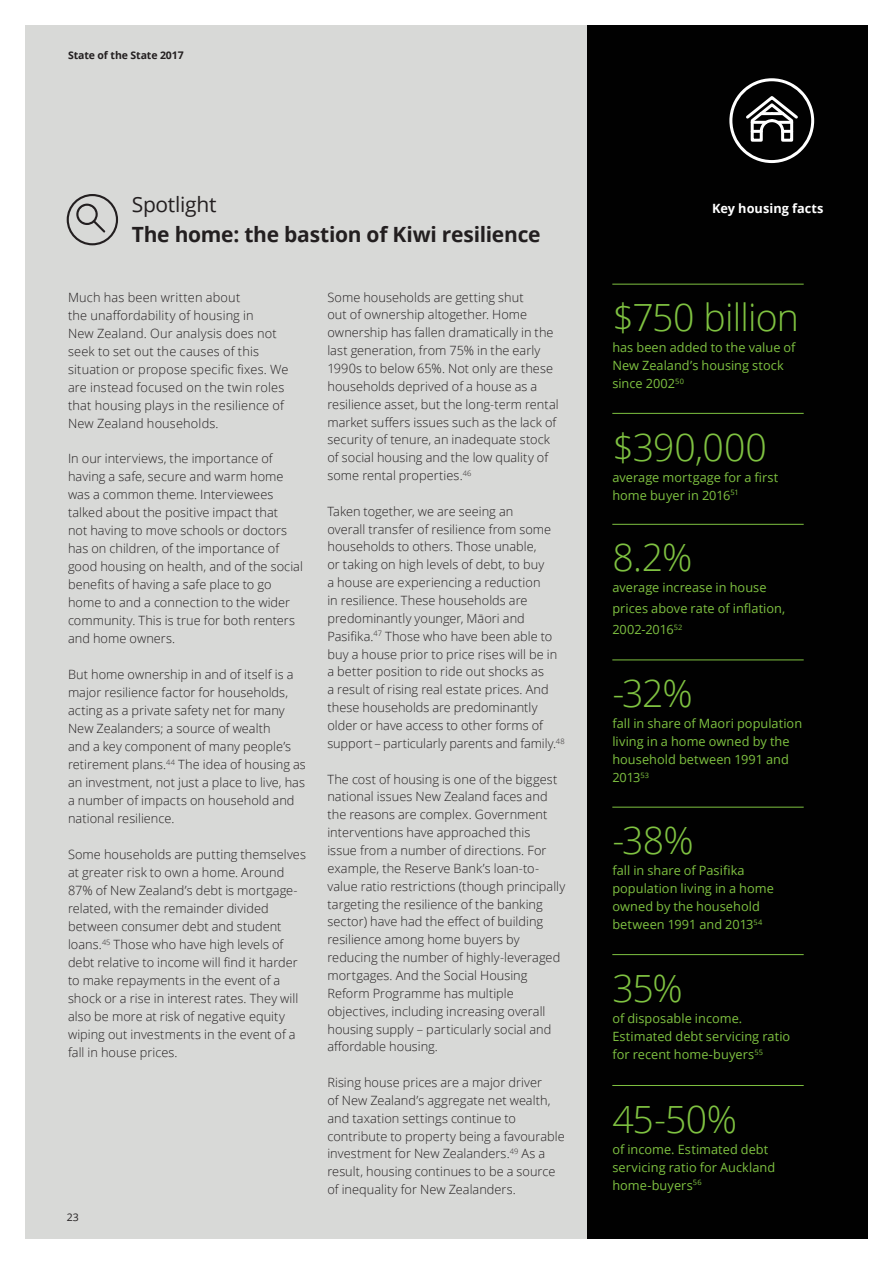
<style>
.page{position:relative;width:893px;height:1263px;background:#fff}
.page>*{position:absolute;margin:0;border:0;box-sizing:border-box;transform-origin:0 0}
.Body_copy__white_8_5{font:300 37.5px "Open Sans";letter-spacing:-.02em;color:#7fc241}
.Small_heading_bold{font:700 21px/30px "Open Sans";letter-spacing:-.015em;color:#231f20}
.Body_copy__8_5_12pt{font:300 12.75px/17.9px "Open Sans";letter-spacing:.005em;color:#231f20}
.Body_copy__white_8_5-2{font:12.75px/18px "Open Sans";letter-spacing:.005em;color:#7fc241}
.Body_copy__8_5_12pt-2{font:700 12.75px "Open Sans";letter-spacing:.005em;color:#fff}
.t1{font:700 10.5px "Open Sans";letter-spacing:-.01em;color:#231f20}
.t2{font:10.5px "Open Sans";color:#231f20}
.s1{font-weight:400}
</style>
<div class="page">
<div style="left:26px;top:25px;width:841px;height:1213px;background:#d8d9d7"></div>
<div style="left:587px;top:25px;width:280px;height:1213px;background:#010101"></div>
<svg style="left:729px;top:78px;width:85px;height:85px"></svg>
<hr style="left:778px;top:121px;width:14px;height:3px;background:#fff">
<hr style="left:612px;top:413px;width:192px;height:1px;background:#7fc241">
<hr style="left:612px;top:659px;width:192px;height:1px;background:#7fc241">
<hr style="left:612px;top:807px;width:192px;height:1px;background:#7fc241">
<hr style="left:612px;top:954px;width:192px;height:1px;background:#7fc241">
<hr style="left:612px;top:1085px;width:192px;height:1px;background:#7fc241">
<hr style="left:612px;top:284px;width:192px;height:1px;background:#7fc241">
<hr style="left:612px;top:524px;width:192px;height:1px;background:#7fc241">
<svg style="left:67px;top:194px;width:51px;height:51px"></svg>
<p class="t1" style="left:68px;top:48px;width:117px">State of the State 2017</p>
<p class="Small_heading_bold" style="left:132px;top:188px;width:410px"><span class="s1">Spotlight<br></span>The home: the bastion of Kiwi resilience</p>
<p class="Body_copy__8_5_12pt-2" style="left:712px;top:199px;width:113px">Key housing facts</p>
<p class="Body_copy__8_5_12pt" style="left:68px;top:288px;width:222px">Much has been written about<br>the unaffordability of housing in<br>New Zealand. Our analysis does not seek to set out the causes of this situation or propose specific fixes. We are instead focused on the twin roles that housing plays in the resilience of New Zealand households.</p>
<p class="Body_copy__8_5_12pt" style="left:68px;top:449px;width:236px">In our interviews, the importance of having a safe, secure and warm home was a common theme. Interviewees talked about the positive impact that<br>not having to move schools or doctors has on children, of the importance of good housing on health, and of the social benefits of having a safe place to go home to and a connection to the wider community. This is true for both renters and home owners.</p>
<p class="Body_copy__8_5_12pt" style="left:68px;top:665px;width:239px">But home ownership in and of itself is a major resilience factor for households, acting as a private safety net for many New Zealanders; a source of wealth<br>and a key component of many people’s retirement plans.<sup>44</sup> The idea of housing as an investment, not just a place to live, has a number of impacts on household and national resilience.</p>
<p class="Body_copy__8_5_12pt" style="left:68px;top:845px;width:239px">Some households are putting themselves at greater risk to own a home. Around 87% of New Zealand’s debt is mortgage&shy;related, with the remainder divided between consumer debt and student loans.<sup>45</sup> Those who have high levels of debt relative to income will find it harder to make repayments in the event of a shock or a rise in interest rates. They will also be more at risk of negative equity wiping out investments in the event of a fall in house prices.</p>
<p class="t2" style="left:67px;top:1210px;width:13px">23</p>
<p class="Body_copy__8_5_12pt" style="left:327px;top:288px;width:233px">Some households are getting shut<br>out of ownership altogether. Home ownership has fallen dramatically in the last generation, from 75% in the early 1990s to below 65%. Not only are these households deprived of a house as a resilience asset, but the long-term rental market suffers issues such as the lack of security of tenure, an inadequate stock of social housing and the low quality of some rental properties.<sup>46</sup></p>
<p class="Body_copy__8_5_12pt" style="left:327px;top:502px;width:239px">Taken together, we are seeing an<br>overall transfer of resilience from some households to others. Those unable,<br>or taking on high levels of debt, to buy<br>a house are experiencing a reduction<br>in resilience. These households are predominantly younger, Māori and Pasifika.<sup>47</sup> Those who have been able to buy a house prior to price rises will be in a better position to ride out shocks as<br>a result of rising real estate prices. And these households are predominantly older or have access to other forms of support – particularly parents and family.<sup>48</sup></p>
<p class="Body_copy__8_5_12pt" style="left:327px;top:770px;width:239px">The cost of housing is one of the biggest national issues New Zealand faces and the reasons are complex. Government interventions have approached this<br>issue from a number of directions. For example, the Reserve Bank’s loan-to&shy;value ratio restrictions (though principally targeting the resilience of the banking sector) have had the effect of building resilience among home buyers by reducing the number of highly-leveraged mortgages. And the Social Housing Reform Programme has multiple objectives, including increasing overall housing supply – particularly social and affordable housing.</p>
<p class="Body_copy__8_5_12pt" style="left:327px;top:1073px;width:239px">Rising house prices are a major driver<br>of New Zealand’s aggregate net wealth, and taxation settings continue to contribute to property being a favourable investment for New Zealanders.<sup>49</sup> As a result, housing continues to be a source of inequality for New Zealanders.</p>
<p class="Body_copy__white_8_5" style="left:612px;top:292px;width:188px">$750 billion</p>
<p class="Body_copy__white_8_5-2" style="left:612px;top:338px;width:185px">has been added to the value of<br>New Zealand’s housing stock since 2002<sup>50</sup></p>
<p class="Body_copy__white_8_5" style="left:612px;top:421px;width:156px">$390,000</p>
<p class="Body_copy__white_8_5-2" style="left:612px;top:468px;width:168px">average mortgage for a first home buyer in 2016<sup>51</sup></p>
<p class="Body_copy__white_8_5" style="left:612px;top:532px;width:82px">8.2%</p>
<p class="Body_copy__white_8_5-2" style="left:612px;top:577px;width:175px;line-height:21px">average increase in house prices above rate of inflation,<br>2002-2016<sup>52</sup></p>
<p class="Body_copy__white_8_5" style="left:612px;top:668px;width:82px">-32%</p>
<p class="Body_copy__white_8_5-2" style="left:612px;top:714px;width:191px">fall in share of Maori population living in a home owned by the household between 1991 and<br>2013<sup>53</sup></p>
<p class="Body_copy__white_8_5" style="left:612px;top:815px;width:83px">-38%</p>
<p class="Body_copy__white_8_5-2" style="left:612px;top:861px;width:163px">fall in share of Pasifika population living in a home owned by the household between 1991 and 2013<sup>54</sup></p>
<p class="Body_copy__white_8_5" style="left:612px;top:962px;width:72px">35%</p>
<p class="Body_copy__white_8_5-2" style="left:612px;top:1009px;width:179px">of disposable income.<br>Estimated debt servicing ratio for recent home-buyers<sup>55</sup></p>
<p class="Body_copy__white_8_5" style="left:612px;top:1093px;width:126px">45-50%</p>
<p class="Body_copy__white_8_5-2" style="left:612px;top:1140px;width:164px">of income. Estimated debt servicing ratio for Auckland home-buyers<sup>56</sup></p>
</div>
